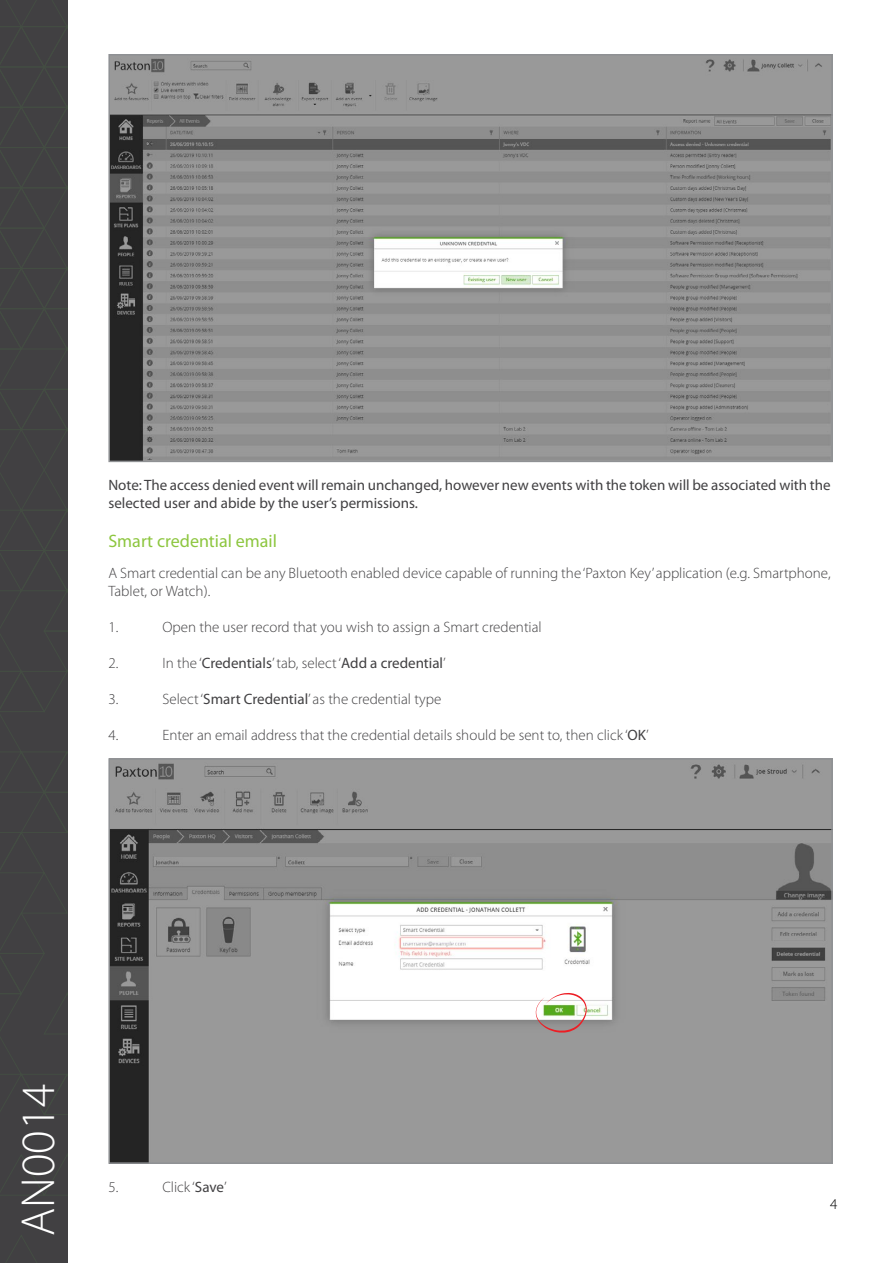
<style>
.page{position:relative;width:893px;height:1263px;background:#fff}
.page>*{position:absolute;margin:0;border:0;box-sizing:border-box;transform-origin:0 0}
.t1{font:300 48px "Myriad Pro";color:#fff}
.t2{font:18px "Myriad Pro";color:#8dc63f}
.t3{font:300 15px/18px "Myriad Pro";color:#414042}
.t4{font:15px/18px "Myriad Pro";color:#414042}
.t5{font:300 15px "Myriad Pro";color:#000}
.s1{font-weight:300}
.s2{font-weight:400}
</style>
<div class="page">
<div style="left:0;top:0;width:67px;height:1263px;background:#414042"></div>
<svg style="left:6px;top:1235px;width:31px;height:28px"></svg>
<svg style="left:0;top:0;width:67px;height:1196px"></svg>
<img style="left:111px;top:761px;width:719px;height:400px">
<div style="left:108px;top:758px;width:725px;height:406px;border:2px solid #8f9194"></div>
<img style="left:111px;top:57px;width:719px;height:402px">
<div style="left:108px;top:54px;width:725px;height:408px;border:2px solid #8f9194"></div>
<svg style="left:536px;top:993px;width:51px;height:40px"></svg>
<p class="t4" style="left:108px;top:476px;width:724px">Note: The access denied event will remain unchanged, however new events with the token will be associated with the selected user and abide by the user’s permissions.</p>
<p class="t2" style="left:108px;top:530px;width:170px">Smart credential email</p>
<p class="t3" style="left:108px;top:564px;width:724px">A Smart credential can be any Bluetooth enabled device capable of running the ‘Paxton Key’ application (e.g. Smartphone,<br>Tablet, or Watch).</p>
<p class="t3" style="left:108px;top:618px;width:11px">1.</p>
<p class="t3" style="left:162px;top:618px;width:381px">Open the user record that you wish to assign a Smart credential</p>
<p class="t3" style="left:108px;top:654px;width:11px">2.</p>
<p class="t4" style="left:162px;top:654px;width:285px"><span class="s1">In the ‘</span>Credentials<span class="s1">’ tab, select ‘</span>Add a credential<span class="s1">’</span></p>
<p class="t3" style="left:108px;top:690px;width:11px">3.</p>
<p class="t3" style="left:162px;top:690px;width:280px">Select ‘<span class="s2">Smart Credential</span>’ as the credential type</p>
<p class="t3" style="left:108px;top:726px;width:11px">4.</p>
<p class="t3" style="left:162px;top:726px;width:488px">Enter an email address that the credential details should be sent to, then click ‘<span class="s2">OK</span>’</p>
<h1 class="t1" style="left:9px;top:1236px;width:154px;rotate:-90deg">AN0014</h1>
<p class="t3" style="left:108px;top:1178px;width:11px">5.</p>
<p class="t3" style="left:162px;top:1178px;width:66px">Click ‘<span class="s2">Save</span>’</p>
<p class="t5" style="left:830px;top:1195px;width:9px">4</p>
</div>
